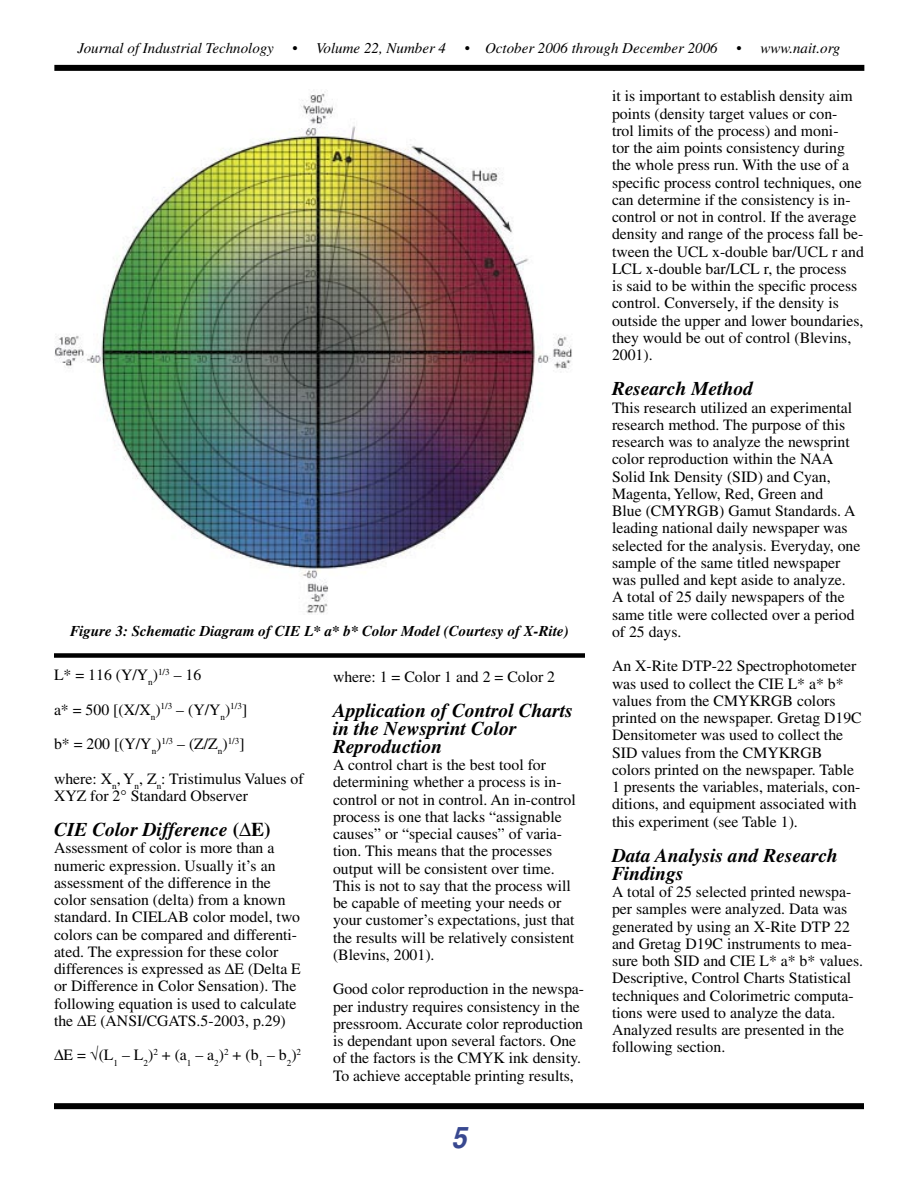
<style>
.page{position:relative;width:918px;height:1188px;background:#fff}
.page>*{position:absolute;margin:0;border:0;box-sizing:border-box;transform-origin:0 0}
.t1{font:italic 700 30px "Helvetica";color:#384890;scale:.9 1}
.HEADING{font:italic 700 19.5px/18px "Times";color:#000}
.BODYTEXT{font:15.75px/17.2px "Times";color:#000}
.t2{font:italic 15px "Times";color:#000}
.t3{font:italic 700 15px "Times";color:#000}
.s1{font-style:normal}
</style>
<div class="page">
<div style="left:54px;top:65px;width:810px;height:6px;background:#000"></div>
<div style="left:54px;top:1103px;width:810px;height:6px;background:#000"></div>
<img style="left:55px;top:90px;width:517px;height:524px">
<div style="left:54px;top:653px;width:531px;height:5px;background:#000"></div>
<p class="t2" style="left:78px;top:39px;width:198px">Journal of Industrial Technology</p>
<p class="t2" style="left:293px;top:39px;width:155px">• Volume 22, Number 4</p>
<p class="t2" style="left:465px;top:39px;width:254px">• October 2006 through December 2006</p>
<p class="t2" style="left:736px;top:39px;width:106px">• www.nait.org</p>
<p class="t3" style="left:70px;top:623px;width:500px">Figure 3: Schematic Diagram of CIE L* a* b* Color Model (Courtesy of X-Rite)</p>
<p class="BODYTEXT" style="left:54px;top:666px;width:149px">L* = 116 (Y/Y<sub>n</sub>)<sup>1/3</sup> – 16</p>
<p class="BODYTEXT" style="left:54px;top:701px;width:195px">a* = 500 [(X/X<sub>n</sub>)<sup>1/3</sup> – (Y/Y<sub>n</sub>)<sup>1/3</sup>]</p>
<p class="BODYTEXT" style="left:54px;top:735px;width:192px">b* = 200 [(Y/Y<sub>n</sub>)<sup>1/3</sup> – (Z/Z<sub>n</sub>)<sup>1/3</sup>]</p>
<p class="BODYTEXT" style="left:54px;top:770px;width:251px">where: X<sub>n</sub>, Y<sub>n</sub>, Z<sub>n</sub>: Tristimulus Values of<br>XYZ for 2 Standard Observer</p>
<p class="HEADING" style="left:54px;top:820px;width:218px">CIE Color Difference <span class="s1">(</span>∆<span class="s1">E)</span></p>
<p class="BODYTEXT" style="left:54px;top:839px;width:248px">Assessment of color is more than a numeric expression. Usually it’s an assessment of the difference in the color sensation (delta) from a known standard. In CIELAB color model, two colors can be compared and differenti&shy;ated. The expression for these color differences is expressed as ∆E (Delta E or Difference in Color Sensation). The following equation is used to calculate the ∆E (ANSI/CGATS.5-2003, p.29)</p>
<p class="BODYTEXT" style="left:54px;top:1046px;width:249px">∆E = √(L<sub>1</sub> – L<sub>2</sub>)<sup>2</sup> + (a<sub>1</sub> – a<sub>2</sub>)<sup>2</sup> + (b<sub>1</sub> – b<sub>2</sub>)<sup>2</sup></p>
<p class="BODYTEXT" style="left:333px;top:668px;width:224px">where: 1 = Color 1 and 2 = Color 2</p>
<p class="HEADING" style="left:333px;top:701px;width:242px">Application of Control Charts in the Newsprint Color<br>Reproduction</p>
<p class="BODYTEXT" style="left:333px;top:756px;width:244px">A control chart is the best tool for determining whether a process is in&shy;control or not in control. An in-control process is one that lacks “assignable causes” or “special causes” of varia&shy;tion. This means that the processes output will be consistent over time.<br>This is not to say that the process will be capable of meeting your needs or your customer’s expectations, just that the results will be relatively consistent (Blevins, 2001).</p>
<p class="BODYTEXT" style="left:333px;top:980px;width:253px">Good color reproduction in the newspa&shy;per industry requires consistency in the pressroom. Accurate color reproduction is dependant upon several factors. One of the factors is the CMYK ink density.<br>To achieve acceptable printing results,</p>
<h1 class="t1" style="left:451px;top:1119px;width:18px">5</h1>
<p class="BODYTEXT" style="left:612px;top:87px;width:253px">it is important to establish density aim points (density target values or con-<br>trol limits of the process) and moni-<br>tor the aim points consistency during the whole press run. With the use of a specific process control techniques, one can determine if the consistency is in&shy;control or not in control. If the average density and range of the process fall be&shy;tween the UCL x-double bar/UCL r and LCL x-double bar/LCL r, the process<br>is said to be within the specific process control. Conversely, if the density is outside the upper and lower boundaries, they would be out of control (Blevins, 2001).</p>
<p class="HEADING" style="left:612px;top:380px;width:143px">Research Method</p>
<p class="BODYTEXT" style="left:612px;top:399px;width:250px">This research utilized an experimental research method. The purpose of this research was to analyze the newsprint color reproduction within the NAA Solid Ink Density (SID) and Cyan, Magenta, Yellow, Red, Green and<br>Blue (CMYRGB) Gamut Standards. A leading national daily newspaper was selected for the analysis. Everyday, one sample of the same titled newspaper was pulled and kept aside to analyze.<br>A total of 25 daily newspapers of the same title were collected over a period of 25 days.</p>
<p class="BODYTEXT" style="left:612px;top:657px;width:251px">An X-Rite DTP-22 Spectrophotometer was used to collect the CIE L* a* b* values from the CMYKRGB colors printed on the newspaper. Gretag D19C Densitometer was used to collect the SID values from the CMYKRGB colors printed on the newspaper. Table 1 presents the variables, materials, con&shy;ditions, and equipment associated with this experiment (see Table 1).</p>
<p class="HEADING" style="left:612px;top:846px;width:228px">Data Analysis and Research<br>Findings</p>
<p class="BODYTEXT" style="left:612px;top:883px;width:253px">A total of 25 selected printed newspa&shy;per samples were analyzed. Data was generated by using an X-Rite DTP 22 and Gretag D19C instruments to mea&shy;sure both SID and CIE L* a* b* values.<br>Descriptive, Control Charts Statistical techniques and Colorimetric computa&shy;tions were used to analyze the data.<br>Analyzed results are presented in the following section.</p>
</div>
